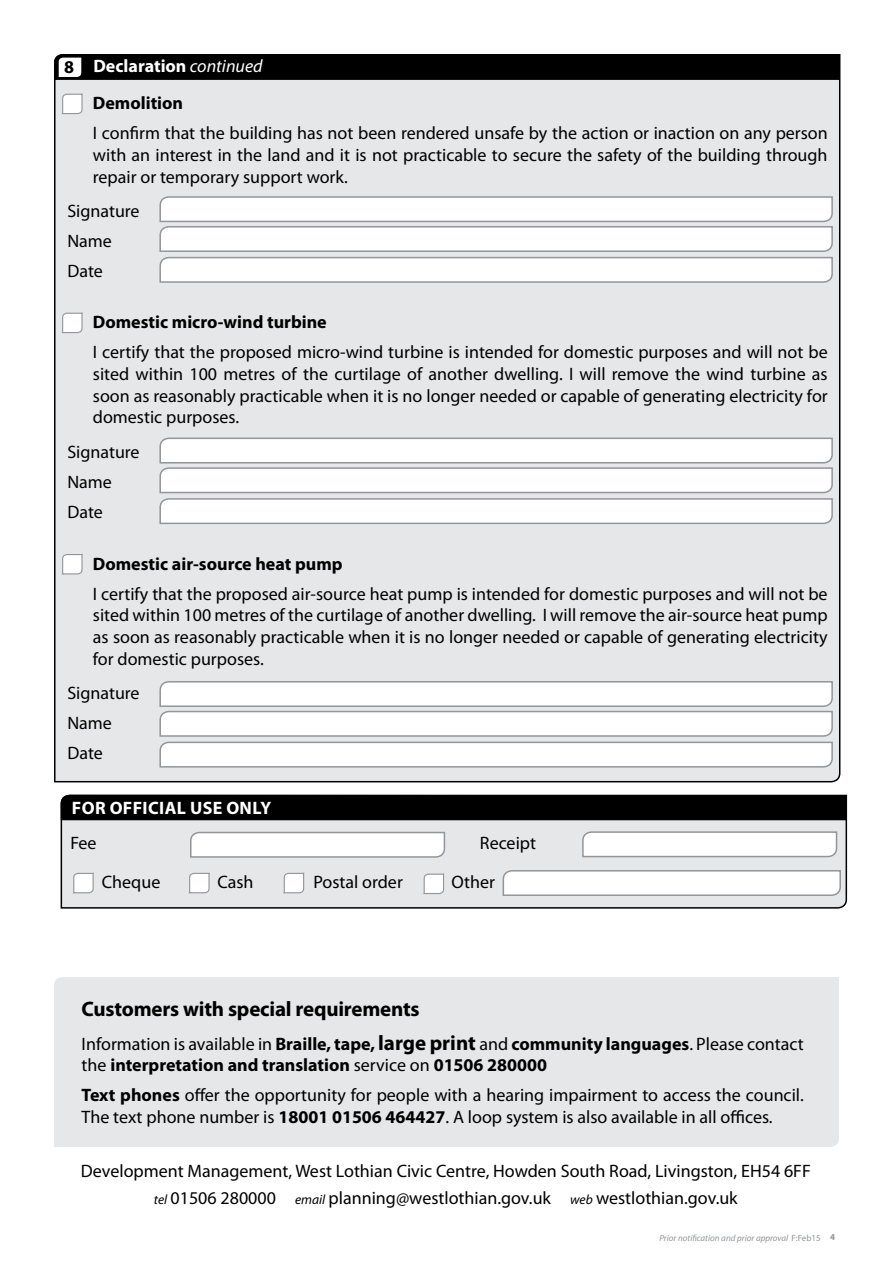
<style>
.page{position:relative;width:893px;height:1263px;background:#fff}
.page>*{position:absolute;margin:0;border:0;box-sizing:border-box;transform-origin:0 0}
.t1{font:700 21px "Myriad Pro";letter-spacing:-.01em;color:#000}
.t2{font:18px/21.6px "Myriad Pro";color:#000}
.t3{font:700 18px/21.6px "Myriad Pro";color:#000}
.t4{font:700 18px "Myriad Pro";letter-spacing:.02em;color:#fff}
.t5{font:italic 9px "Myriad Pro";color:#939598}
.s1{color:#fff}
.s2{font-weight:400;font-style:italic;color:#fff}
.s3{font-weight:400}
.s4{font-size:21px}
.s5{font-weight:700}
.s6{font-style:italic;font-size:13.5px}
.s7{font-style:normal}
.s8{font-weight:700;font-style:normal}
</style>
<div class="page">
<div style="left:54px;top:977px;width:785px;height:170px;background:#e6e7e8"></div>
<div style="left:54px;top:54px;width:787px;height:729px;background:#e6e7e8"></div>
<svg style="left:60px;top:794px;width:788px;height:115px;background:#dcddde"></svg>
<div style="left:54px;top:54px;width:786px;height:26px;background:#000"></div>
<svg style="left:159px;top:195px;width:675px;height:89px"></svg>
<svg style="left:62px;top:93px;width:21px;height:22px"></svg>
<svg style="left:159px;top:437px;width:675px;height:88px"></svg>
<svg style="left:62px;top:312px;width:21px;height:22px"></svg>
<svg style="left:159px;top:680px;width:675px;height:88px"></svg>
<svg style="left:62px;top:553px;width:21px;height:22px"></svg>
<div style="left:61px;top:795px;width:785px;height:25px;background:#000"></div>
<svg style="left:502px;top:869px;width:340px;height:28px"></svg>
<svg style="left:73px;top:872px;width:21px;height:22px"></svg>
<svg style="left:189px;top:872px;width:21px;height:22px"></svg>
<svg style="left:283px;top:872px;width:22px;height:22px"></svg>
<svg style="left:423px;top:873px;width:22px;height:22px"></svg>
<svg style="left:189px;top:831px;width:257px;height:27px"></svg>
<svg style="left:581px;top:831px;width:257px;height:27px"></svg>
<p class="t3" style="left:93px;top:47px;width:171px;line-height:36.9px;text-indent:-33px">188 <span class="s1">Declaration</span> <span class="s2">continued<br></span>Demolition</p>
<p class="t2" style="left:93px;top:122px;width:736px;text-align:justify">I confirm that the building has not been rendered unsafe by the action or inaction on any person with an interest in the land and it is not practicable to secure the safety of the building through repair or temporary support work.</p>
<p class="t2" style="left:67px;top:196px;width:74px;line-height:30.2px">Signature<br>Name<br>Date</p>
<p class="t3" style="left:93px;top:311px;width:235px">Domestic micro-wind turbine</p>
<p class="t2" style="left:93px;top:341px;width:736px;text-align:justify">I certify that the proposed micro-wind turbine is intended for domestic purposes and will not be sited within 100 metres of the curtilage of another dwelling. I will remove the wind turbine as soon as reasonably practicable when it is no longer needed or capable of generating electricity for domestic purposes.</p>
<p class="t2" style="left:67px;top:436px;width:74px;line-height:30.2px">Signature<br>Name<br>Date</p>
<p class="t3" style="left:93px;top:552px;width:251px">Domestic air-source heat pump</p>
<p class="t2" style="left:93px;top:583px;width:736px;text-align:justify">I certify that the proposed air-source heat pump is intended for domestic purposes and will not be sited within 100 metres of the curtilage of another dwelling. I will remove the air-source heat pump as soon as reasonably practicable when it is no longer needed or capable of generating electricity for domestic purposes.</p>
<p class="t2" style="left:67px;top:677px;width:74px;line-height:30.2px">Signature<br>Name<br>Date</p>
<p class="t4" style="left:72px;top:796px;width:61px">For officia</p>
<p class="t4" style="left:177px;top:796px;width:96px">l use only</p>
<p class="t2" style="left:70px;top:832px;width:28px">Fee</p>
<p class="t2" style="left:480px;top:832px;width:58px">Receipt</p>
<p class="t2" style="left:102px;top:871px;width:60px">Cheque</p>
<p class="t2" style="left:217px;top:871px;width:38px">Cash</p>
<p class="t2" style="left:313px;top:871px;width:91px">Postal order</p>
<p class="t2" style="left:451px;top:871px;width:45px">Other</p>
<p class="t1" style="left:82px;top:995px;width:340px">Customers with special requirements</p>
<p class="t3" style="left:82px;top:1032px;width:723px"><span class="s3">Information is available in</span> Braille, tape, <span class="s4">large print</span> <span class="s3">and</span> community languages<span class="s3">. Please contact the</span> interpretation and translation <span class="s3">service on</span> 01506 280000</p>
<p class="t2" style="left:82px;top:1084px;width:724px"><span class="s5">Text phones</span> offer the opportunity for people with a hearing impairment to access the council.<br>The text phone number is <span class="s5">18001 01506 464427</span>. A loop system is also available in all offices.</p>
<p class="t2" style="left:81px;top:1157px;width:731px;line-height:27px;text-align:center">Development Management, West Lothian Civic Centre, Howden South Road, Livingston, EH54 6FF <span class="s6">tel</span> 01506 280000 <span class="s6">email</span> planning@westlothian.gov.uk <span class="s6">web</span> westlothian.gov.uk</p>
<p class="t5" style="left:659px;top:1232px;width:177px">Prior notification and prior approval <span class="s7">F:Feb15</span> <span class="s8">4</span></p>
</div>
